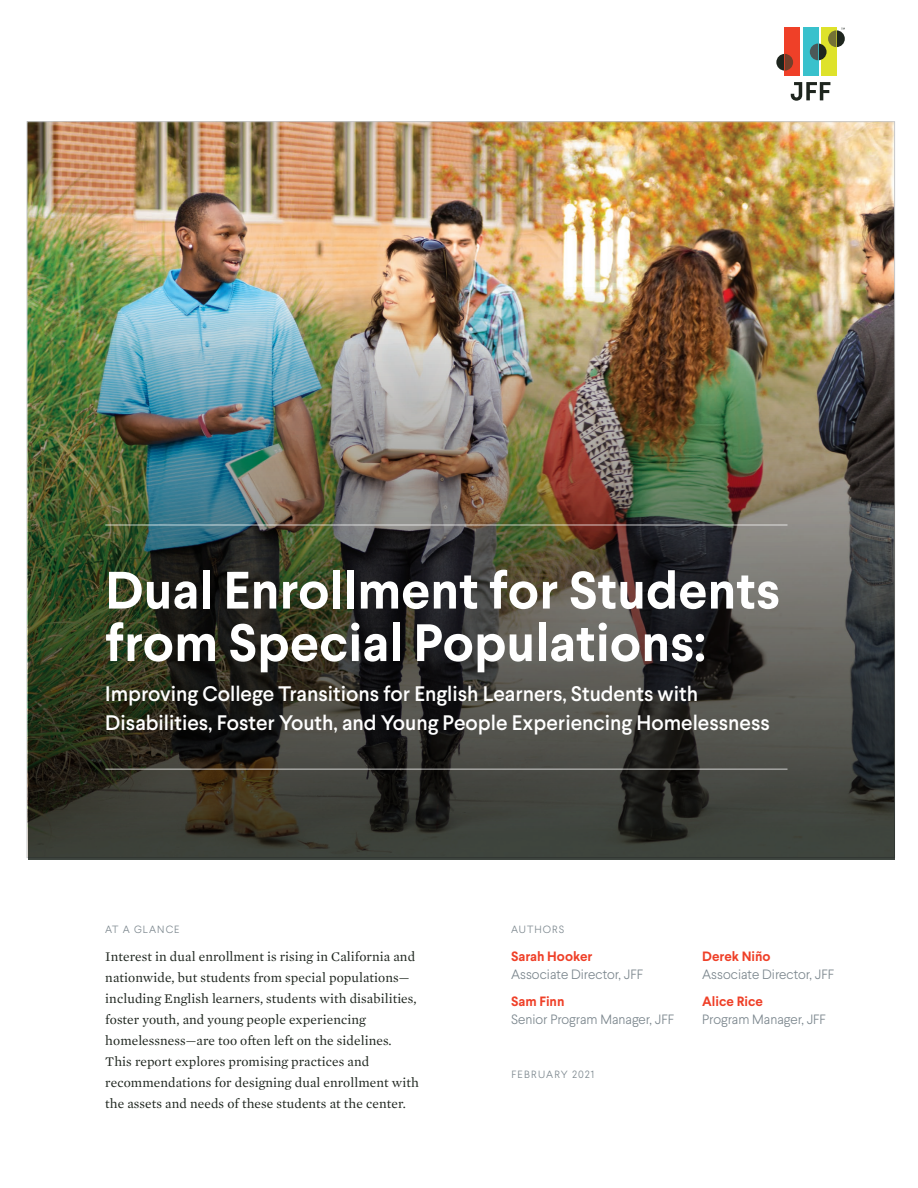
<style>
.page{position:relative;width:918px;height:1188px;background:#fff}
.page>*{position:absolute;margin:0;border:0;box-sizing:border-box;transform-origin:0 0}
.t1{font:700 52.5px/52.5px "Larsseit";color:#fff}
.t2{font:500 21px/28.8px "Larsseit";color:#fff}
.t3{font:13.5px/21px "Mercury Text G1";letter-spacing:.005em;color:#1e251e}
.t4{font:300 13.5px "Larsseit";color:#7b868d}
.t5{font:700 13.5px "Larsseit";color:#ef4028}
.t6{font:300 10.5px "Larsseit";letter-spacing:.1em;color:#7b868d}
</style>
<div class="page">
<svg style="left:791px;top:82px;width:39px;height:19px"></svg>
<div style="left:821px;top:28px;width:15px;height:48px;background:#dee22b"></div>
<svg style="left:810px;top:44px;width:17px;height:16px"></svg>
<svg style="left:776px;top:54px;width:17px;height:17px"></svg>
<div style="left:785px;top:28px;width:15px;height:48px;background:#ef4028"></div>
<svg style="left:785px;top:54px;width:8px;height:17px"></svg>
<div style="left:803px;top:28px;width:15px;height:48px;background:#39c1cc"></div>
<svg style="left:810px;top:44px;width:8px;height:16px"></svg>
<svg style="left:828px;top:28px;width:17px;height:19px"></svg>
<img style="left:29px;top:124px;width:864px;height:130px">
<img style="left:28px;top:254px;width:867px;height:605px">
<hr style="left:105px;top:524px;width:682px;height:2px;background:#fff">
<hr style="left:105px;top:768px;width:682px;height:2px;background:#fff">
<h1 class="t1" style="left:105px;top:564px;width:676px">Dual Enrollment for Students from Special Populations:</h1>
<h2 class="t2" style="left:105px;top:679px;width:666px">Improving College Transitions for English Learners, Students with<br>Disabilities, Foster Youth, and Young People Experiencing Homelessness</h2>
<p class="t6" style="left:105px;top:923px;width:76px">AT A GLANCE</p>
<p class="t6" style="left:511px;top:923px;width:55px">AUTHORS</p>
<p class="t3" style="left:105px;top:945px;width:315px">Interest in dual enrollment is rising in California and nationwide, but students from special populations— including English learners, students with disabilities, foster youth, and young people experiencing homelessness—are too often left on the sidelines.<br>This report explores promising practices and recommendations for designing dual enrollment with the assets and needs of these students at the center.</p>
<p class="t5" style="left:511px;top:947px;width:83px">Sarah Hooker</p>
<p class="t4" style="left:511px;top:965px;width:133px">Associate Director, JFF</p>
<p class="t5" style="left:511px;top:992px;width:55px">Sam Finn</p>
<p class="t4" style="left:511px;top:1010px;width:164px">Senior Program Manager, JFF</p>
<p class="t6" style="left:511px;top:1067px;width:84px">FEBRUARY 2021</p>
<p class="t5" style="left:702px;top:947px;width:70px">Derek Niño</p>
<p class="t4" style="left:702px;top:965px;width:133px">Associate Director, JFF</p>
<p class="t5" style="left:702px;top:992px;width:62px">Alice Rice</p>
<p class="t4" style="left:702px;top:1010px;width:125px">Program Manager, JFF</p>
</div>
